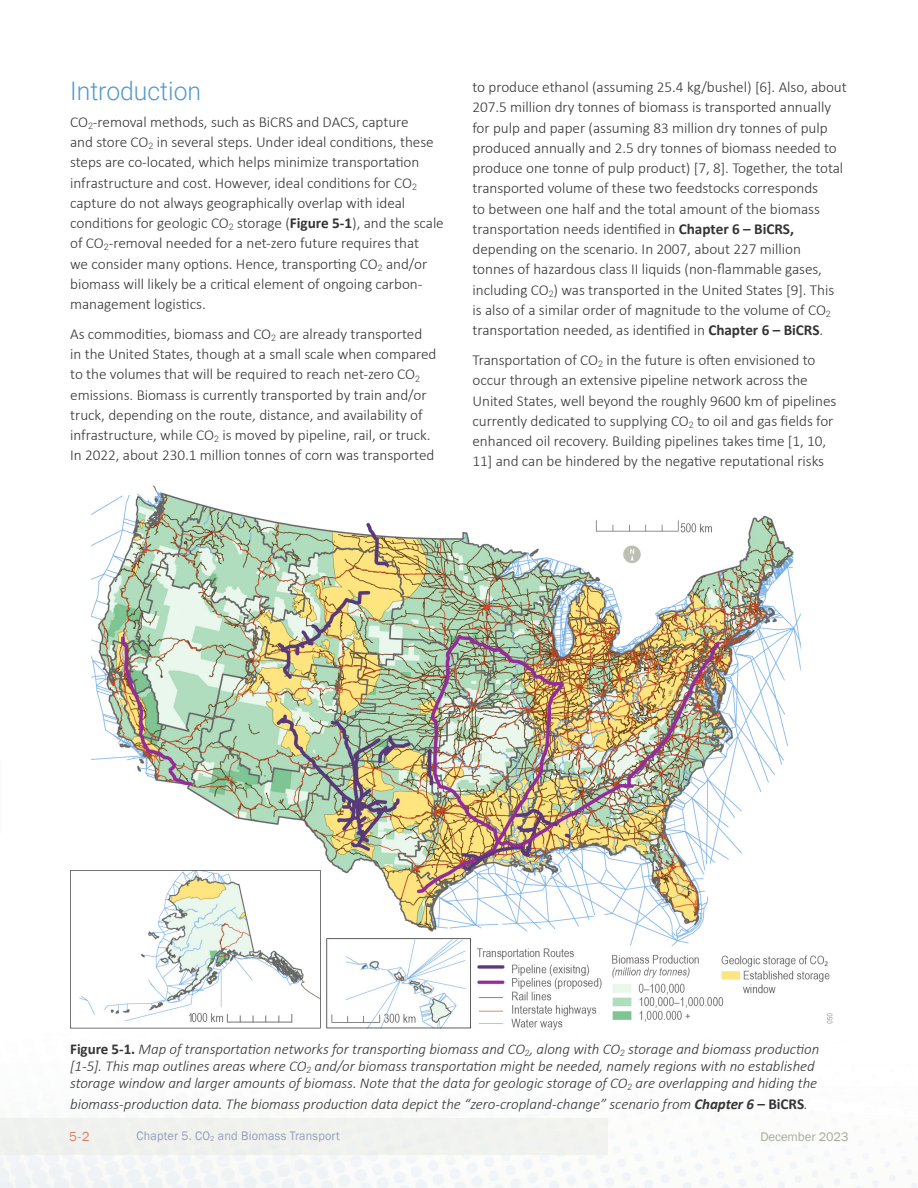
<style>
.page{position:relative;width:918px;height:1188px;background:#fff}
.page>*{position:absolute;margin:0;border:0;box-sizing:border-box;transform-origin:0 0}
._02_Key_Findings___Introduction{font:300 25.5px "Roboto";color:#5498cc}
._05_text_with_GREP_styles{font:300 15.15px/20.2px "Calibri";letter-spacing:-.005em;color:#363536}
._09_Figure_with_GREP{font:italic 300 15px/17.2px "Calibri";letter-spacing:-.005em;color:#363536}
.t1{font:13.5px "Franklin Gothic";color:#dc7f68}
.t2{font:12.75px "Franklin Gothic";letter-spacing:.015em;color:#939dbb;scale:.95 1}
.t3{font:12.75px "Franklin Gothic";letter-spacing:-.005em;color:#a7aa99}
.s1{font-weight:700}
.s2{font-weight:700;font-style:normal}
.s3{font-weight:700;font-style:normal;font-size:15.15px}
</style>
<div class="page">
<div style="left:0;top:1118px;width:608px;height:36px;background:#f1f2ef"></div>
<img style="left:70px;top:485px;width:763px;height:545px">
<p class="_02_Key_Findings___Introduction" style="left:70px;top:73px;width:133px">Introduction</p>
<p class="_05_text_with_GREP_styles" style="left:70px;top:111px;width:375px">CO<sub>2</sub>-removal methods, such as BiCRS and DACS, capture<br>and store CO<sub>2</sub> in several steps. Under ideal conditions, these steps are co-located, which helps minimize transportation infrastructure and cost. However, ideal conditions for CO<sub>2 </sub>capture do not always geographically overlap with ideal conditions for geologic CO<sub>2</sub> storage (<span class="s1">Figure 5-1</span>), and the scale of CO<sub>2</sub>-removal needed for a net-zero future requires that<br>we consider many options. Hence, transporting CO<sub>2</sub> and/or biomass will likely be a critical element of ongoing carbon&shy;management logistics.</p>
<p class="_05_text_with_GREP_styles" style="left:70px;top:324px;width:368px">As commodities, biomass and CO<sub>2</sub> are already transported in the United States, though at a small scale when compared to the volumes that will be required to reach net-zero CO<sub>2 </sub>emissions. Biomass is currently transported by train and/or truck, depending on the route, distance, and availability of infrastructure, while CO<sub>2</sub> is moved by pipeline, rail, or truck.<br>In 2022, about 230.1 million tonnes of corn was transported</p>
<p class="_05_text_with_GREP_styles" style="left:472px;top:77px;width:376px">to produce ethanol (assuming 25.4 kg/bushel) [6]. Also, about 207.5 million dry tonnes of biomass is transported annually for pulp and paper (assuming 83 million dry tonnes of pulp produced annually and 2.5 dry tonnes of biomass needed to produce one tonne of pulp product) [7, 8]. Together, the total transported volume of these two feedstocks corresponds<br>to between one half and the total amount of the biomass transportation needs identified in <span class="s1">Chapter 6 – BiCRS, </span>depending on the scenario. In 2007, about 227 million<br>tonnes of hazardous class II liquids (non-flammable gases, including CO<sub>2</sub>) was transported in the United States [9]. This is also of a similar order of magnitude to the volume of CO<sub>2 </sub>transportation needed, as identified in <span class="s1">Chapter 6 – BiCRS</span>.</p>
<p class="_05_text_with_GREP_styles" style="left:472px;top:350px;width:365px">Transportation of CO<sub>2</sub> in the future is often envisioned to occur through an extensive pipeline network across the United States, well beyond the roughly 9600 km of pipelines currently dedicated to supplying CO<sub>2</sub> to oil and gas fields for enhanced oil recovery. Building pipelines takes time [1, 10, 11] and can be hindered by the negative reputational risks</p>
<p class="_09_Figure_with_GREP" style="left:70px;top:1040px;width:751px"><span class="s2">Figure 5-1.</span> Map of transportation networks for transporting biomass and CO<sub>2</sub>, along with CO<sub>2</sub> storage and biomass production [1-5]. This map outlines areas where CO<sub>2</sub> and/or biomass transportation might be needed, namely regions with no established storage window and larger amounts of biomass. Note that the data for geologic storage of CO<sub>2</sub> are overlapping and hiding the</p>
<p class="_09_Figure_with_GREP" style="left:70px;top:1095px;width:739px">biomass-production data. The biomass production data depict the “zero-cropland-change” scenario from <span class="s1">Chapter 6</span> <span class="s3">– BiCRS</span>.</p>
<p class="t1" style="left:69px;top:1128px;width:22px">5-2</p>
<p class="t2" style="left:137px;top:1128px;width:216px">Chapter 5. CO<sub>2</sub> and Biomass Transport</p>
<p class="t3" style="left:760px;top:1129px;width:90px">December 2023</p>
</div>
